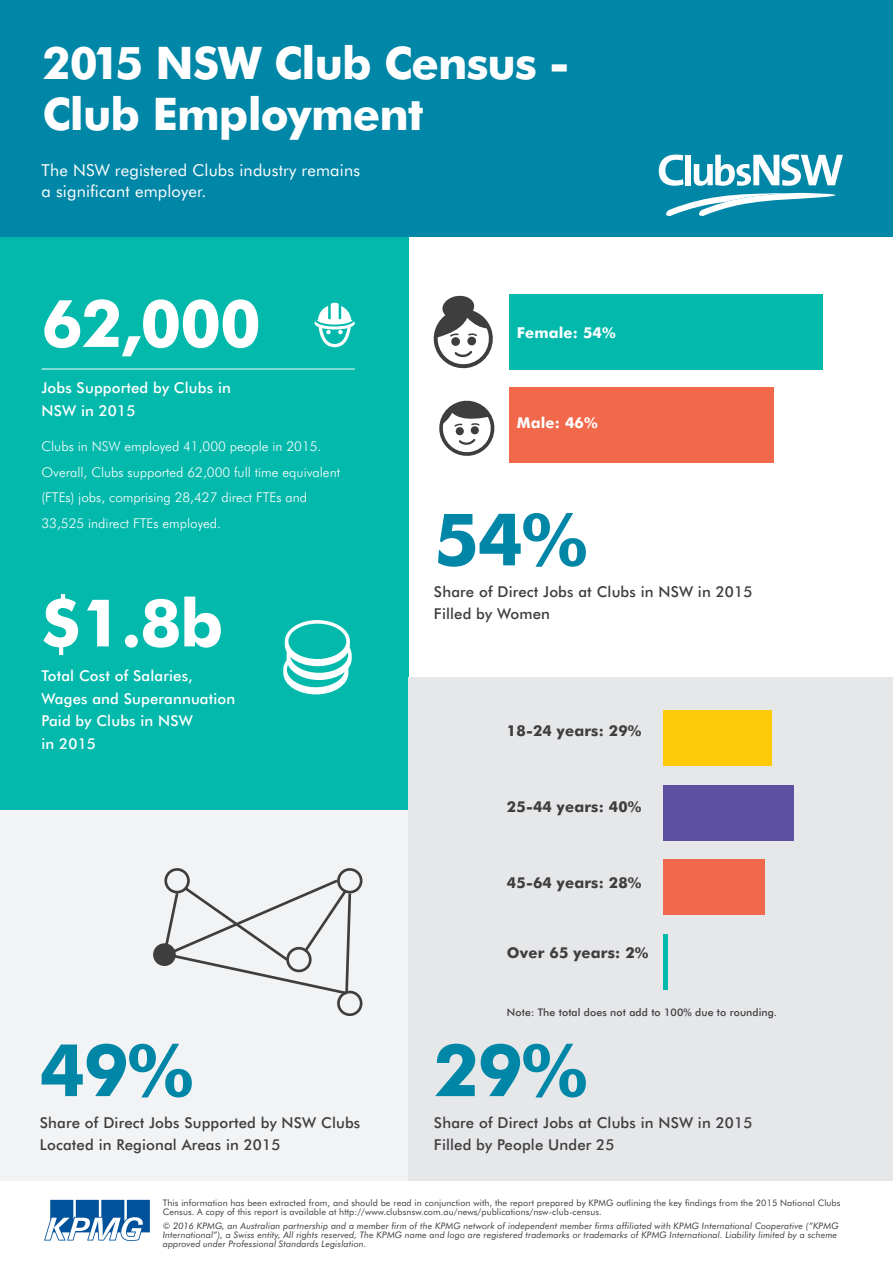
<style>
.page{position:relative;width:893px;height:1263px;background:#fff}
.page>*{position:absolute;margin:0;border:0;box-sizing:border-box;transform-origin:0 0}
.t1{font:700 72.6px "Futura BT";color:#0086a6}
.t2{font:700 65.85px "Futura BT";letter-spacing:-.02em;color:#fff}
.t3{font:700 45px/51px "Futura BT";letter-spacing:-.02em;color:#fff}
.t4{font:16.5px/21px "Futura BT";letter-spacing:.01em;color:#fff}
.t5{font:500 15px/22.5px "Futura BT";letter-spacing:.01em;color:#3e3e3f}
.t6{font:500 15px/22.5px "Futura BT";letter-spacing:.01em;color:#fff}
.t7{font:700 15px "Futura BT";letter-spacing:.01em;color:#3e3e3f}
.t8{font:700 15px "Futura BT";letter-spacing:.01em;color:#fff}
.t9{font:300 13.5px/25.5px "Futura BT";color:#fff}
.t10{font:500 10.5px "Futura BT";letter-spacing:.01em;color:#3e3e3f}
.t11{font:italic 9px/9px "Futura BT";letter-spacing:.01em;color:#3e3e3f}
.t12{font:9px/9px "Futura BT";letter-spacing:.01em;color:#3e3e3f}
</style>
<div class="page">
<div style="left:0;top:236px;width:408px;height:574px;background:#03b9ac"></div>
<div style="left:0;top:810px;width:408px;height:371px;background:#f2f3f4"></div>
<div style="left:408px;top:677px;width:485px;height:504px;background:#e6e7e9"></div>
<div style="left:0;top:0;width:893px;height:236px;background:#0086a6"></div>
<hr style="left:42px;top:369px;width:313px;height:1px;background:#fff">
<div style="left:510px;top:294px;width:313px;height:76px;background:#03b9ac"></div>
<div style="left:509px;top:388px;width:265px;height:75px;background:#f2684a"></div>
<svg style="left:315px;top:303px;width:40px;height:44px"></svg>
<svg style="left:283px;top:620px;width:69px;height:74px"></svg>
<svg style="left:434px;top:295px;width:59px;height:74px"></svg>
<svg style="left:439px;top:400px;width:56px;height:56px"></svg>
<div style="left:663px;top:785px;width:131px;height:55px;background:#5d4fa1"></div>
<div style="left:663px;top:710px;width:109px;height:56px;background:#feca0a"></div>
<div style="left:663px;top:859px;width:102px;height:56px;background:#f2684a"></div>
<div style="left:663px;top:934px;width:5px;height:55px;background:#03b9ac"></div>
<div style="left:164px;top:868px;width:26px;height:25px;border:3px solid #3e3e3f;border-radius:50%"></div>
<div style="left:337px;top:868px;width:25px;height:25px;border:3px solid #3e3e3f;border-radius:50%"></div>
<div style="left:337px;top:991px;width:25px;height:25px;border:3px solid #3e3e3f;border-radius:50%"></div>
<div style="left:153px;top:943px;width:23px;height:23px;background:#3e3e3f;border-radius:50%"></div>
<svg style="left:161px;top:877px;width:192px;height:119px"></svg>
<svg style="left:44px;top:1200px;width:106px;height:41px"></svg>
<svg style="left:666px;top:193px;width:170px;height:23px"></svg>
<svg style="left:659px;top:155px;width:25px;height:31px"></svg>
<div style="left:686px;top:155px;width:5px;height:30px;background:#fff"></div>
<svg style="left:694px;top:154px;width:149px;height:32px"></svg>
<h3 class="t3" style="left:43px;top:37px;width:529px">2015 NSW Club Census -<br>Club Employment</h3>
<h3 class="t4" style="left:42px;top:160px;width:320px">The NSW registered Clubs industry remains a significant employer.</h3>
<h2 class="t2" style="left:42px;top:283px;width:221px">62,000</h2>
<h3 class="t6" style="left:42px;top:377px;width:191px">Jobs Supported by Clubs in<br>NSW in 2015</h3>
<h3 class="t9" style="left:42px;top:433px;width:300px">Clubs in NSW employed 41,000 people in 2015.<br>Overall, Clubs supported 62,000 full time equivalent (FTEs) jobs, comprising 28,427 direct FTEs and 33,525 indirect FTEs employed.</h3>
<h2 class="t2" style="left:42px;top:583px;width:184px">$1.8b</h2>
<h3 class="t6" style="left:42px;top:665px;width:195px">Total Cost of Salaries,<br>Wages and Superannuation<br>Paid by Clubs in NSW<br>in 2015</h3>
<h1 class="t1" style="left:40px;top:1026px;width:155px">49%</h1>
<h3 class="t5" style="left:40px;top:1111px;width:322px">Share of Direct Jobs Supported by NSW Clubs<br>Located in Regional Areas in 2015</h3>
<h3 class="t8" style="left:517px;top:324px;width:100px">Female: 54%</h3>
<h3 class="t8" style="left:517px;top:414px;width:82px">Male: 46%</h3>
<h1 class="t1" style="left:434px;top:495px;width:155px">54%</h1>
<h3 class="t5" style="left:434px;top:580px;width:320px">Share of Direct Jobs at Clubs in NSW in 2015<br>Filled by Women</h3>
<h3 class="t7" style="left:507px;top:722px;width:136px">18-24 years: 29%</h3>
<h3 class="t7" style="left:507px;top:797px;width:136px">25-44 years: 40%</h3>
<h3 class="t7" style="left:507px;top:873px;width:136px">45-64 years: 28%</h3>
<h3 class="t7" style="left:507px;top:944px;width:143px">Over 65 years: 2%</h3>
<p class="t10" style="left:507px;top:1005px;width:272px">Note: The total does not add to 100% due to rounding.</p>
<h1 class="t1" style="left:434px;top:1026px;width:155px">29%</h1>
<h3 class="t5" style="left:434px;top:1111px;width:320px">Share of Direct Jobs at Clubs in NSW in 2015<br>Filled by People Under 25</h3>
<p class="t12" style="left:163px;top:1198px;width:679px">This information has been extracted from, and should be read in conjunction with, the report prepared by KPMG outlining the key findings from the 2015 National Clubs<br>Census. A copy of this report is available at http://www.clubsnsw.com.au/news/publications/nsw-club-census.</p>
<p class="t11" style="left:163px;top:1221px;width:677px">© 2016 KPMG, an Australian partnership and a member firm of the KPMG network of independent member firms affiliated with KPMG International Cooperative (“KPMG<br>International”), a Swiss entity, All rights reserved, The KPMG name and logo are registered trademarks or trademarks of KPMG International. Liability limited by a scheme approved under Professional Standards Legislation.</p>
</div>
